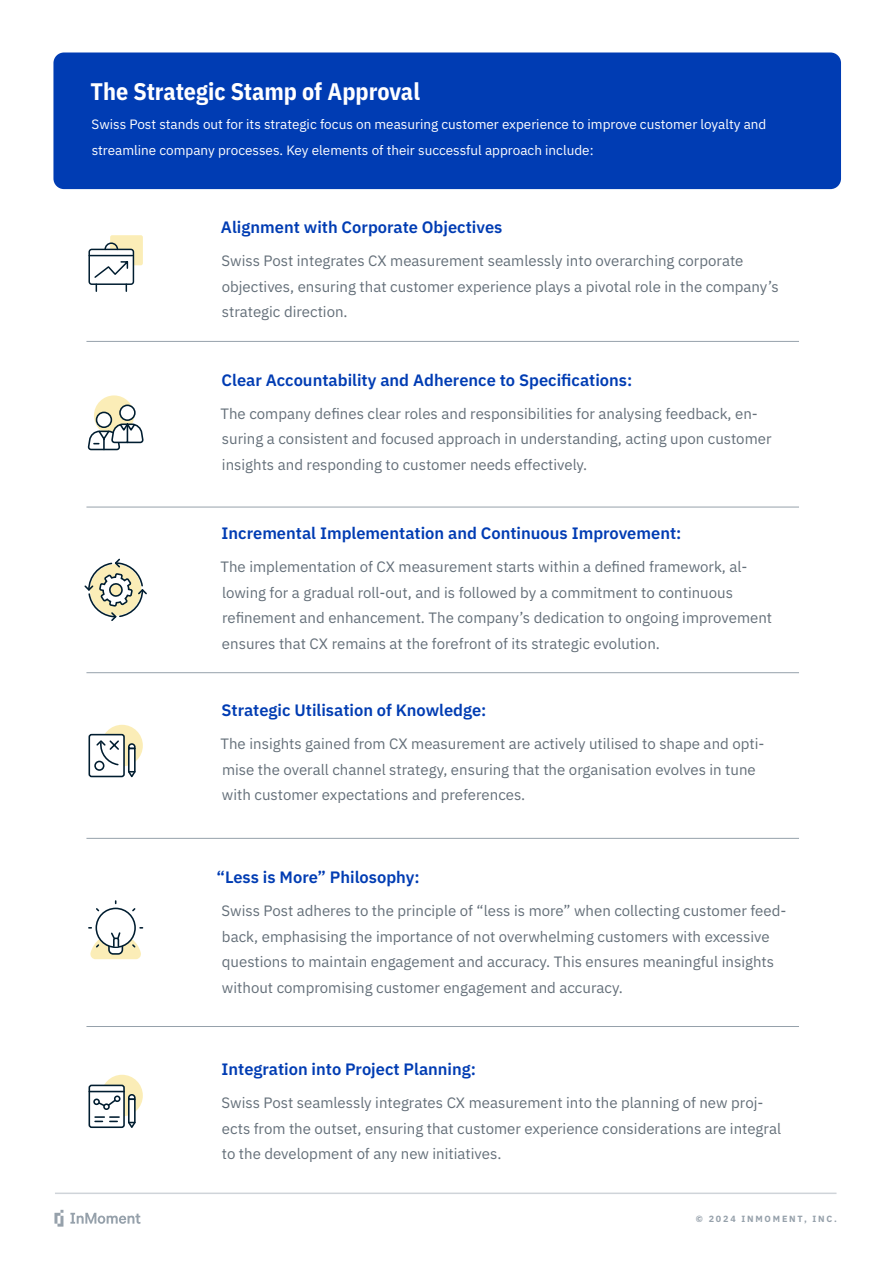
<style>
.page{position:relative;width:893px;height:1263px;background:#fff}
.page>*{position:absolute;margin:0;border:0;box-sizing:border-box;transform-origin:0 0}
.t1{font:700 24px "IBM Plex Sans Cond";color:#fff}
.t2{font:600 16.5px "IBM Plex Sans";color:#003cb3}
.t3{font:15px/25.5px "IBM Plex Sans";color:#646f79}
.t4{font:13.5px/25.5px "IBM Plex Sans";color:#fff}
.t5{font:700 9px "IBM Plex Sans";letter-spacing:.2em;color:#96a1ab}
</style>
<div class="page">
<svg style="left:54px;top:1210px;width:9px;height:16px"></svg>
<svg style="left:70px;top:1213px;width:70px;height:11px"></svg>
<hr style="left:55px;top:1192px;width:781px;height:2px;background:#cfd4d9">
<div style="left:53px;top:53px;width:788px;height:136px;background:#003cb3;border-radius:10px"></div>
<hr style="left:86px;top:341px;width:713px;height:1px;background:#96a1ab">
<hr style="left:86px;top:507px;width:713px;height:1px;background:#96a1ab">
<hr style="left:86px;top:672px;width:713px;height:1px;background:#96a1ab">
<hr style="left:86px;top:838px;width:713px;height:1px;background:#96a1ab">
<hr style="left:86px;top:1026px;width:713px;height:1px;background:#96a1ab">
<svg style="left:84px;top:558px;width:63px;height:63px"></svg>
<div style="left:101px;top:725px;width:42px;height:41px;background:#fbedb7;border-radius:50%"></div>
<div style="left:89px;top:735px;width:35px;height:41px;background:#fff;border-radius:2px"></div>
<div style="left:89px;top:734px;width:36px;height:43px;border:2px solid #001d30;border-radius:2px"></div>
<svg style="left:127px;top:743px;width:10px;height:35px"></svg>
<svg style="left:94px;top:740px;width:25px;height:31px"></svg>
<div style="left:95px;top:908px;width:41px;height:40px;border:2px solid #001d30;border-radius:50%"></div>
<svg style="left:132px;top:908px;width:4px;height:4px"></svg>
<svg style="left:89px;top:927px;width:54px;height:32px"></svg>
<div style="left:101px;top:1075px;width:42px;height:41px;background:#fbedb7;border-radius:50%"></div>
<div style="left:89px;top:1085px;width:35px;height:42px;background:#fff;border-radius:2px"></div>
<div style="left:89px;top:1084px;width:36px;height:44px;border:2px solid #001d30;border-radius:2px"></div>
<div style="left:114px;top:1095px;width:7px;height:7px;border:2px solid #001d30;border-radius:2px"></div>
<div style="left:103px;top:1103px;width:7px;height:7px;border:2px solid #001d30;border-radius:2px"></div>
<svg style="left:96px;top:1096px;width:24px;height:13px"></svg>
<div style="left:93px;top:1098px;width:7px;height:7px;border:2px solid #001d30;border-radius:2px"></div>
<svg style="left:110px;top:1116px;width:9px;height:6px"></svg>
<svg style="left:95px;top:1116px;width:9px;height:6px"></svg>
<hr style="left:89px;top:1091px;width:35px;height:1px;background:#001d30">
<svg style="left:127px;top:1094px;width:10px;height:34px"></svg>
<svg style="left:94px;top:395px;width:40px;height:41px"></svg>
<div style="left:97px;top:412px;width:14px;height:15px;background:#fff;border-radius:50%"></div>
<div style="left:96px;top:412px;width:16px;height:16px;border:2px solid #001d30;border-radius:50%"></div>
<div style="left:120px;top:405px;width:15px;height:15px;background:#fff;border-radius:50%"></div>
<div style="left:119px;top:404px;width:17px;height:17px;border:2px solid #001d30;border-radius:50%"></div>
<svg style="left:87px;top:422px;width:57px;height:29px"></svg>
<div style="left:110px;top:235px;width:33px;height:30px;background:#fbedb7;border-radius:2px"></div>
<div style="left:89px;top:249px;width:44px;height:35px;background:#fff;border-radius:3px"></div>
<div style="left:88px;top:249px;width:46px;height:36px;border:2px solid #001d30;border-radius:3px"></div>
<hr style="left:89px;top:255px;width:44px;height:1px;background:#001d30">
<svg style="left:93px;top:242px;width:36px;height:50px"></svg>
<h1 class="t1" style="left:91px;top:72px;width:331px">The Strategic Stamp of Approval</h1>
<p class="t4" style="left:92px;top:111px;width:676px">Swiss Post stands out for its strategic focus on measuring customer experience to improve customer loyalty and streamline company processes. Key elements of their successful approach include:</p>
<p class="t2" style="left:221px;top:215px;width:283px">Alignment with Corporate Objectives</p>
<p class="t3" style="left:222px;top:247px;width:559px">Swiss Post integrates CX measurement seamlessly into overarching corporate objectives, ensuring that customer experience plays a pivotal role in the company’s strategic direction.</p>
<p class="t2" style="left:222px;top:367px;width:412px">Clear Accountability and Adherence to Specifications:</p>
<p class="t3" style="left:221px;top:399px;width:552px">The company defines clear roles and responsibilities for analysing feedback, en&shy;suring a consistent and focused approach in understanding, acting upon customer insights and responding to customer needs effectively.</p>
<p class="t2" style="left:222px;top:520px;width:461px">Incremental Implementation and Continuous Improvement:</p>
<p class="t3" style="left:221px;top:553px;width:553px">The implementation of CX measurement starts within a defined framework, al&shy;lowing for a gradual roll-out, and is followed by a commitment to continuous refinement and enhancement. The company’s dedication to ongoing improvement ensures that CX remains at the forefront of its strategic evolution.</p>
<p class="t2" style="left:222px;top:697px;width:266px">Strategic Utilisation of Knowledge:</p>
<p class="t3" style="left:221px;top:730px;width:545px">The insights gained from CX measurement are actively utilised to shape and opti&shy;mise the overall channel strategy, ensuring that the organisation evolves in tune with customer expectations and preferences.</p>
<p class="t2" style="left:216px;top:864px;width:205px">“Less is More” Philosophy:</p>
<p class="t3" style="left:222px;top:897px;width:566px">Swiss Post adheres to the principle of “less is more” when collecting customer feed&shy;back, emphasising the importance of not overwhelming customers with excessive questions to maintain engagement and accuracy. This ensures meaningful insights without compromising customer engagement and accuracy.</p>
<p class="t2" style="left:222px;top:1056px;width:256px">Integration into Project Planning:</p>
<p class="t3" style="left:222px;top:1089px;width:561px">Swiss Post seamlessly integrates CX measurement into the planning of new proj&shy;ects from the outset, ensuring that customer experience considerations are integral to the development of any new initiatives.</p>
<p class="t5" style="left:696px;top:1211px;width:143px">© 2024 INMOMENT, INC.</p>
</div>
